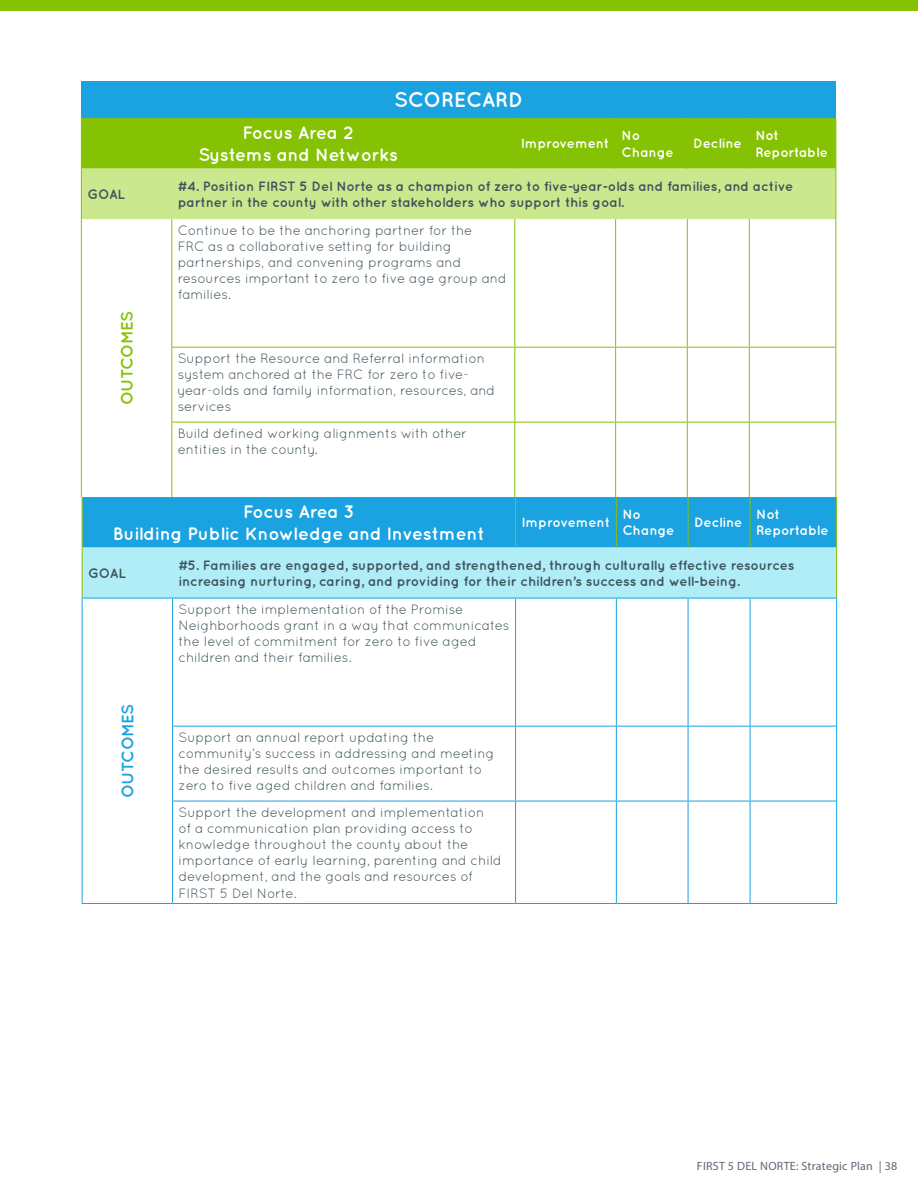
<style>
.page{position:relative;width:918px;height:1188px;background:#fff}
.page>*{position:absolute;margin:0;border:0;box-sizing:border-box;transform-origin:0 0}
.t1{font:700 21px "Quicksand";letter-spacing:-.01em;color:#fff}
.t2{font:700 18px/21.6px "Quicksand";letter-spacing:-.01em;color:#fff;text-align:center}
.t3{font:700 16.5px "Quicksand";letter-spacing:-.05em;color:#85c203}
.t4{font:700 16.5px "Quicksand";letter-spacing:-.05em;color:#1aa3e0}
.t5{font:13.5px/16.2px "Quicksand";letter-spacing:-.01em;color:#3f545c}
.t6{font:700 13.5px/16.2px "Quicksand";letter-spacing:-.01em;color:#3f545c}
.t7{font:700 13.5px/16.2px "Quicksand";letter-spacing:-.01em;color:#fff}
.t8{font:12px "Myriad Pro";letter-spacing:.02em;color:#636675}
</style>
<div class="page">
<div style="left:0;top:0;width:918px;height:11px;background:#85c203"></div>
<div style="left:81px;top:81px;width:755px;height:37px;background:#1aa3e0"></div>
<svg style="left:82px;top:118px;width:754px;height:101px;background:#a8d549"></svg>
<hr style="left:81px;top:219px;width:1px;height:128px;background:#85c203">
<hr style="left:171px;top:219px;width:1px;height:128px;background:#85c203">
<hr style="left:514px;top:219px;width:1px;height:128px;background:#85c203">
<hr style="left:615px;top:219px;width:1px;height:128px;background:#85c203">
<hr style="left:687px;top:219px;width:1px;height:128px;background:#85c203">
<hr style="left:749px;top:219px;width:1px;height:128px;background:#85c203">
<hr style="left:836px;top:219px;width:1px;height:128px;background:#85c203">
<hr style="left:81px;top:347px;width:1px;height:75px;background:#85c203">
<hr style="left:171px;top:347px;width:344px;height:1px;background:#85c203">
<hr style="left:171px;top:348px;width:1px;height:74px;background:#85c203">
<hr style="left:515px;top:347px;width:101px;height:1px;background:#85c203">
<hr style="left:514px;top:348px;width:1px;height:74px;background:#85c203">
<hr style="left:616px;top:347px;width:71px;height:1px;background:#85c203">
<hr style="left:615px;top:348px;width:1px;height:74px;background:#85c203">
<hr style="left:687px;top:347px;width:62px;height:1px;background:#85c203">
<hr style="left:687px;top:348px;width:1px;height:74px;background:#85c203">
<hr style="left:749px;top:347px;width:87px;height:1px;background:#85c203">
<hr style="left:749px;top:348px;width:1px;height:74px;background:#85c203">
<hr style="left:836px;top:348px;width:1px;height:74px;background:#85c203">
<hr style="left:81px;top:422px;width:1px;height:75px;background:#85c203">
<hr style="left:171px;top:422px;width:344px;height:1px;background:#85c203">
<hr style="left:171px;top:422px;width:1px;height:75px;background:#85c203">
<hr style="left:515px;top:422px;width:101px;height:1px;background:#85c203">
<hr style="left:514px;top:422px;width:1px;height:75px;background:#85c203">
<hr style="left:616px;top:422px;width:71px;height:1px;background:#85c203">
<hr style="left:615px;top:422px;width:1px;height:75px;background:#85c203">
<hr style="left:687px;top:422px;width:62px;height:1px;background:#85c203">
<hr style="left:687px;top:422px;width:1px;height:75px;background:#85c203">
<hr style="left:749px;top:422px;width:87px;height:1px;background:#85c203">
<hr style="left:749px;top:422px;width:1px;height:75px;background:#85c203">
<hr style="left:836px;top:422px;width:1px;height:75px;background:#85c203">
<hr style="left:81px;top:118px;width:1px;height:51px;background:#85c203">
<hr style="left:514px;top:118px;width:1px;height:51px;background:#85c203">
<hr style="left:615px;top:118px;width:1px;height:51px;background:#85c203">
<hr style="left:687px;top:118px;width:1px;height:51px;background:#85c203">
<hr style="left:749px;top:118px;width:1px;height:51px;background:#85c203">
<hr style="left:836px;top:118px;width:1px;height:51px;background:#85c203">
<hr style="left:81px;top:169px;width:1px;height:50px;background:#85c203">
<hr style="left:836px;top:169px;width:1px;height:50px;background:#85c203">
<svg style="left:83px;top:497px;width:753px;height:101px;background:#65c7eb"></svg>
<hr style="left:82px;top:497px;width:1px;height:51px;background:#85c203">
<hr style="left:515px;top:497px;width:1px;height:51px;background:#85c203">
<hr style="left:616px;top:497px;width:1px;height:51px;background:#85c203">
<hr style="left:688px;top:497px;width:1px;height:51px;background:#85c203">
<hr style="left:750px;top:497px;width:1px;height:51px;background:#85c203">
<hr style="left:836px;top:497px;width:1px;height:51px;background:#85c203">
<hr style="left:82px;top:548px;width:1px;height:50px;background:#85c203">
<hr style="left:836px;top:548px;width:1px;height:50px;background:#85c203">
<hr style="left:82px;top:598px;width:91px;height:1px;background:#1aa3e0">
<hr style="left:82px;top:598px;width:1px;height:128px;background:#1aa3e0">
<hr style="left:173px;top:598px;width:343px;height:1px;background:#1aa3e0">
<hr style="left:172px;top:598px;width:1px;height:128px;background:#1aa3e0">
<hr style="left:516px;top:598px;width:100px;height:1px;background:#1aa3e0">
<hr style="left:515px;top:598px;width:1px;height:128px;background:#1aa3e0">
<hr style="left:616px;top:598px;width:72px;height:1px;background:#1aa3e0">
<hr style="left:616px;top:598px;width:1px;height:128px;background:#1aa3e0">
<hr style="left:688px;top:598px;width:62px;height:1px;background:#1aa3e0">
<hr style="left:688px;top:598px;width:1px;height:128px;background:#1aa3e0">
<hr style="left:750px;top:598px;width:87px;height:1px;background:#1aa3e0">
<hr style="left:750px;top:598px;width:1px;height:128px;background:#1aa3e0">
<hr style="left:836px;top:598px;width:1px;height:128px;background:#1aa3e0">
<hr style="left:82px;top:726px;width:1px;height:75px;background:#1aa3e0">
<hr style="left:172px;top:726px;width:344px;height:1px;background:#1aa3e0">
<hr style="left:172px;top:727px;width:1px;height:74px;background:#1aa3e0">
<hr style="left:516px;top:726px;width:100px;height:1px;background:#1aa3e0">
<hr style="left:515px;top:727px;width:1px;height:74px;background:#1aa3e0">
<hr style="left:616px;top:726px;width:72px;height:1px;background:#1aa3e0">
<hr style="left:616px;top:727px;width:1px;height:74px;background:#1aa3e0">
<hr style="left:688px;top:726px;width:62px;height:1px;background:#1aa3e0">
<hr style="left:688px;top:727px;width:1px;height:74px;background:#1aa3e0">
<hr style="left:750px;top:726px;width:87px;height:1px;background:#1aa3e0">
<hr style="left:750px;top:727px;width:1px;height:74px;background:#1aa3e0">
<hr style="left:836px;top:727px;width:1px;height:74px;background:#1aa3e0">
<hr style="left:82px;top:801px;width:1px;height:102px;background:#1aa3e0">
<hr style="left:172px;top:801px;width:344px;height:1px;background:#1aa3e0">
<hr style="left:172px;top:801px;width:1px;height:102px;background:#1aa3e0">
<hr style="left:516px;top:801px;width:100px;height:1px;background:#1aa3e0">
<hr style="left:515px;top:801px;width:1px;height:102px;background:#1aa3e0">
<hr style="left:616px;top:801px;width:72px;height:1px;background:#1aa3e0">
<hr style="left:616px;top:801px;width:1px;height:102px;background:#1aa3e0">
<hr style="left:688px;top:801px;width:62px;height:1px;background:#1aa3e0">
<hr style="left:688px;top:801px;width:1px;height:102px;background:#1aa3e0">
<hr style="left:750px;top:801px;width:87px;height:1px;background:#1aa3e0">
<hr style="left:750px;top:801px;width:1px;height:102px;background:#1aa3e0">
<hr style="left:836px;top:801px;width:1px;height:102px;background:#1aa3e0">
<hr style="left:82px;top:903px;width:91px;height:1px;background:#1aa3e0">
<hr style="left:173px;top:903px;width:343px;height:1px;background:#1aa3e0">
<hr style="left:516px;top:903px;width:100px;height:1px;background:#1aa3e0">
<hr style="left:616px;top:903px;width:72px;height:1px;background:#1aa3e0">
<hr style="left:688px;top:903px;width:62px;height:1px;background:#1aa3e0">
<hr style="left:750px;top:903px;width:87px;height:1px;background:#1aa3e0">
<h1 class="t1" style="left:394px;top:87px;width:131px">SCORECARD</h1>
<h2 class="t2" style="left:198px;top:122px;width:201px">Focus Area 2<br>Systems and Networks</h2>
<p class="t7" style="left:521px;top:135px;width:90px">Improvement</p>
<p class="t7" style="left:622px;top:127px;width:54px">No<br>Change</p>
<p class="t7" style="left:693px;top:135px;width:50px">Decline</p>
<p class="t7" style="left:755px;top:127px;width:74px">Not<br>Reportable</p>
<p class="t6" style="left:87px;top:186px;width:39px">GOAL</p>
<p class="t6" style="left:178px;top:178px;width:617px">#4. Position FIRST 5 Del Norte as a champion of zero to five-year-olds and families, and active partner in the county with other stakeholders who support this goal.</p>
<p class="t3" style="left:117px;top:405px;width:96px;rotate:-90deg">OUTCOMES</p>
<p class="t5" style="left:178px;top:222px;width:330px">Continue to be the anchoring partner for the<br>FRC as a collaborative setting for building partnerships, and convening programs and resources important to zero to five age group and families.</p>
<p class="t5" style="left:178px;top:350px;width:319px">Support the Resource and Referral information system anchored at the FRC for zero to five&shy;year-olds and family information, resources, and services</p>
<p class="t5" style="left:178px;top:425px;width:291px">Build defined working alignments with other entities in the county.</p>
<h2 class="t2" style="left:113px;top:501px;width:373px">Focus Area 3<br>Building Public Knowledge and Investment</h2>
<p class="t7" style="left:522px;top:514px;width:90px">Improvement</p>
<p class="t7" style="left:622px;top:506px;width:54px">No<br>Change</p>
<p class="t7" style="left:694px;top:514px;width:50px">Decline</p>
<p class="t7" style="left:756px;top:506px;width:74px">Not<br>Reportable</p>
<p class="t6" style="left:88px;top:565px;width:39px">GOAL</p>
<p class="t6" style="left:179px;top:557px;width:617px">#5. Families are engaged, supported, and strengthened, through culturally effective resources increasing nurturing, caring, and providing for their children’s success and well-being.</p>
<p class="t4" style="left:118px;top:798px;width:96px;rotate:-90deg">OUTCOMES</p>
<p class="t5" style="left:179px;top:601px;width:333px">Support the implementation of the Promise Neighborhoods grant in a way that communicates the level of commitment for zero to five aged children and their families.</p>
<p class="t5" style="left:179px;top:729px;width:318px">Support an annual report updating the community’s success in addressing and meeting the desired results and outcomes important to zero to five aged children and families.</p>
<p class="t5" style="left:179px;top:804px;width:325px">Support the development and implementation<br>of a communication plan providing access to knowledge throughout the county about the importance of early learning, parenting and child development, and the goals and resources of FIRST 5 Del Norte.</p>
<p class="t8" style="left:697px;top:1158px;width:202px">FIRST 5 DEL NORTE: Strategic Plan | 38</p>
</div>
